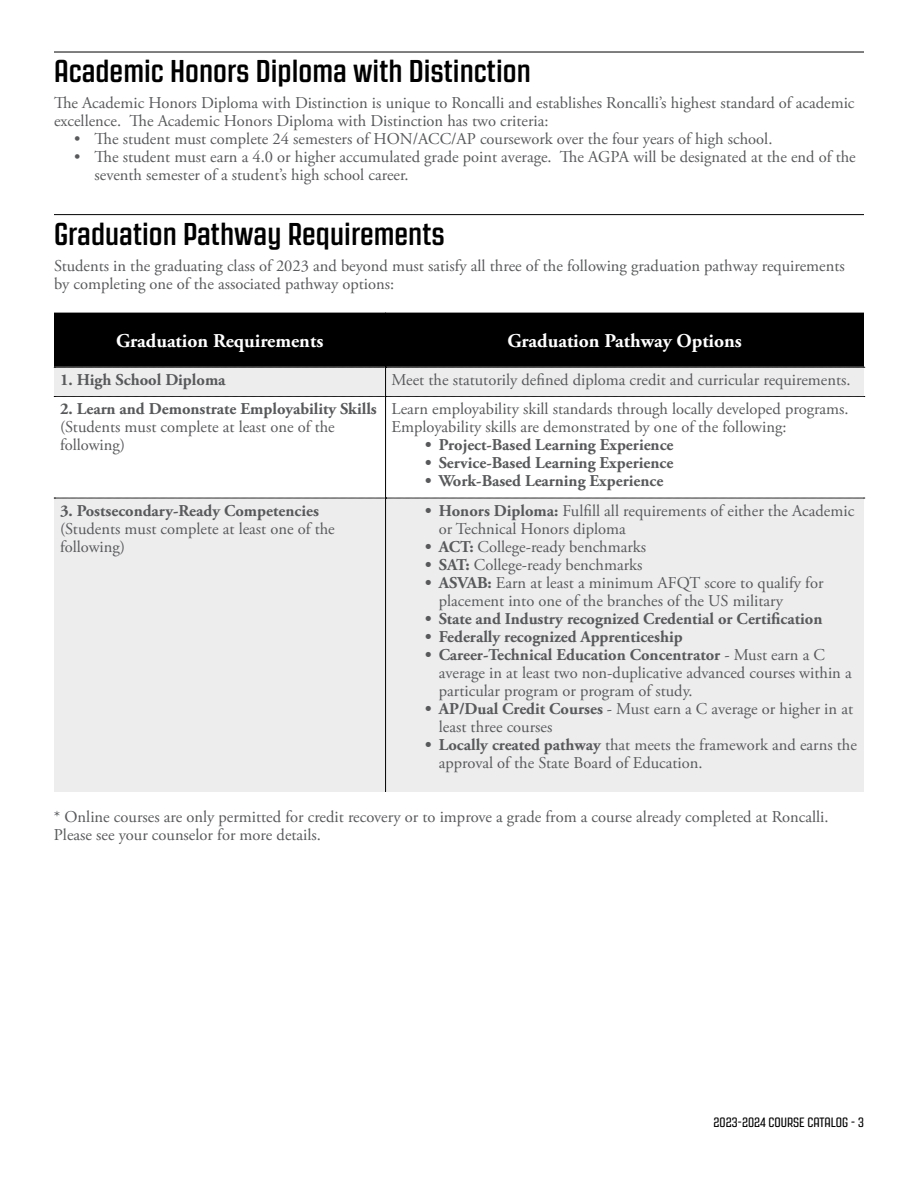
<style>
.page{position:relative;width:918px;height:1188px;background:#fff}
.page>*{position:absolute;margin:0;border:0;box-sizing:border-box;transform-origin:0 0}
.t1{font:700 31.5px "Revolution Gothic";color:#000}
.t2{font:700 19.5px "Adobe Garamond Pro";color:#fff}
.t3{font:16.5px/18px "Adobe Garamond Pro";color:#58595b}
.t4{font:700 16.5px "Adobe Garamond Pro";color:#58595b}
.t5{font:13.5px "Revolution Gothic";color:#000}
.s1{font-weight:700}
</style>
<div class="page">
<hr style="left:54px;top:52px;width:810px;height:1px;background:#000">
<hr style="left:54px;top:214px;width:810px;height:1px;background:#000">
<div style="left:54px;top:313px;width:810px;height:54px;background:#000"></div>
<svg style="left:54px;top:397px;width:810px;height:395px;fill:#ededee"></svg>
<hr style="left:385px;top:313px;width:1px;height:54px;background:#000">
<hr style="left:385px;top:397px;width:1px;height:101px;background:#000">
<hr style="left:385px;top:498px;width:1px;height:294px;background:#000">
<svg style="left:54px;top:367px;width:811px;height:30px;background:#e0e0e1"></svg>
<svg style="left:54px;top:498px;width:811px;height:1px"></svg>
<h1 class="t1" style="left:54px;top:54px;width:478px">Academic Honors Diploma with Distinction</h1>
<p class="t3" style="left:54px;top:94px;width:802px">The Academic Honors Diploma with Distinction is unique to Roncalli and establishes Roncalli’s highest standard of academic excellence. The Academic Honors Diploma with Distinction has two criteria:</p>
<p class="t3" style="left:74px;top:130px;width:700px">• The student must complete 24 semesters of HON/ACC/AP coursework over the four years of high school.</p>
<p class="t3" style="left:94px;top:148px;width:763px;text-indent:-20px">• The student must earn a 4.0 or higher accumulated grade point average. The AGPA will be designated at the end of the seventh semester of a student’s high school career.</p>
<h1 class="t1" style="left:54px;top:217px;width:392px">Graduation Pathway Requirements</h1>
<p class="t3" style="left:54px;top:257px;width:792px">Students in the graduating class of 2023 and beyond must satisfy all three of the following graduation pathway requirements by completing one of the associated pathway options:</p>
<p class="t2" style="left:116px;top:329px;width:209px">Graduation Requirements</p>
<p class="t2" style="left:508px;top:329px;width:236px">Graduation Pathway Options</p>
<p class="t4" style="left:60px;top:370px;width:167px">1. High School Diploma</p>
<p class="t3" style="left:392px;top:372px;width:461px">Meet the statutorily defined diploma credit and curricular requirements.</p>
<p class="t4" style="left:60px;top:400px;width:318px">2. Learn and Demonstrate Employability Skills</p>
<p class="t3" style="left:60px;top:419px;width:276px">(Students must complete at least one of the following)</p>
<p class="t3" style="left:392px;top:401px;width:459px">Learn employability skill standards through locally developed programs.<br>Employability skills are demonstrated by one of the following:</p>
<p class="t4" style="left:425px;top:436px;width:250px">• Project-Based Learning Experience</p>
<p class="t4" style="left:425px;top:454px;width:250px">• Service-Based Learning Experience</p>
<p class="t4" style="left:425px;top:472px;width:240px">• Work-Based Learning Experience</p>
<p class="t3" style="left:439px;top:502px;width:417px;text-indent:-13px"><span class="s1">• Honors Diploma:</span> Fulfill all requirements of either the Academic or Technical Honors diploma</p>
<p class="t3" style="left:425px;top:538px;width:222px"><span class="s1">• ACT:</span> College-ready benchmarks</p>
<p class="t3" style="left:425px;top:556px;width:219px"><span class="s1">• SAT:</span> College-ready benchmarks</p>
<p class="t3" style="left:439px;top:574px;width:386px;text-indent:-13px"><span class="s1">• ASVAB:</span> Earn at least a minimum AFQT score to qualify for placement into one of the branches of the US military</p>
<p class="t4" style="left:425px;top:609px;width:399px">• State and Industry recognized Credential or Certification</p>
<p class="t4" style="left:425px;top:627px;width:259px">• Federally recognized Apprenticeship</p>
<p class="t3" style="left:439px;top:646px;width:414px;text-indent:-13px"><span class="s1">• Career-Technical Education Concentrator</span> - Must earn a C average in at least two non-duplicative advanced courses within a particular program or program of study.</p>
<p class="t3" style="left:439px;top:700px;width:416px;text-indent:-13px"><span class="s1">• AP/Dual Credit Courses</span> - Must earn a C average or higher in at least three courses</p>
<p class="t3" style="left:439px;top:736px;width:420px;text-indent:-13px"><span class="s1">• Locally created pathway</span> that meets the framework and earns the approval of the State Board of Education.</p>
<p class="t3" style="left:54px;top:808px;width:776px">* Online courses are only permitted for credit recovery or to improve a grade from a course already completed at Roncalli.<br>Please see your counselor for more details.</p>
<p class="t4" style="left:60px;top:501px;width:260px">3. Postsecondary-Ready Competencies</p>
<p class="t3" style="left:60px;top:520px;width:276px">(Students must complete at least one of the following)</p>
<p class="t5" style="left:714px;top:1115px;width:152px">2023-2024 COURSE CATALOG - 3</p>
</div>
